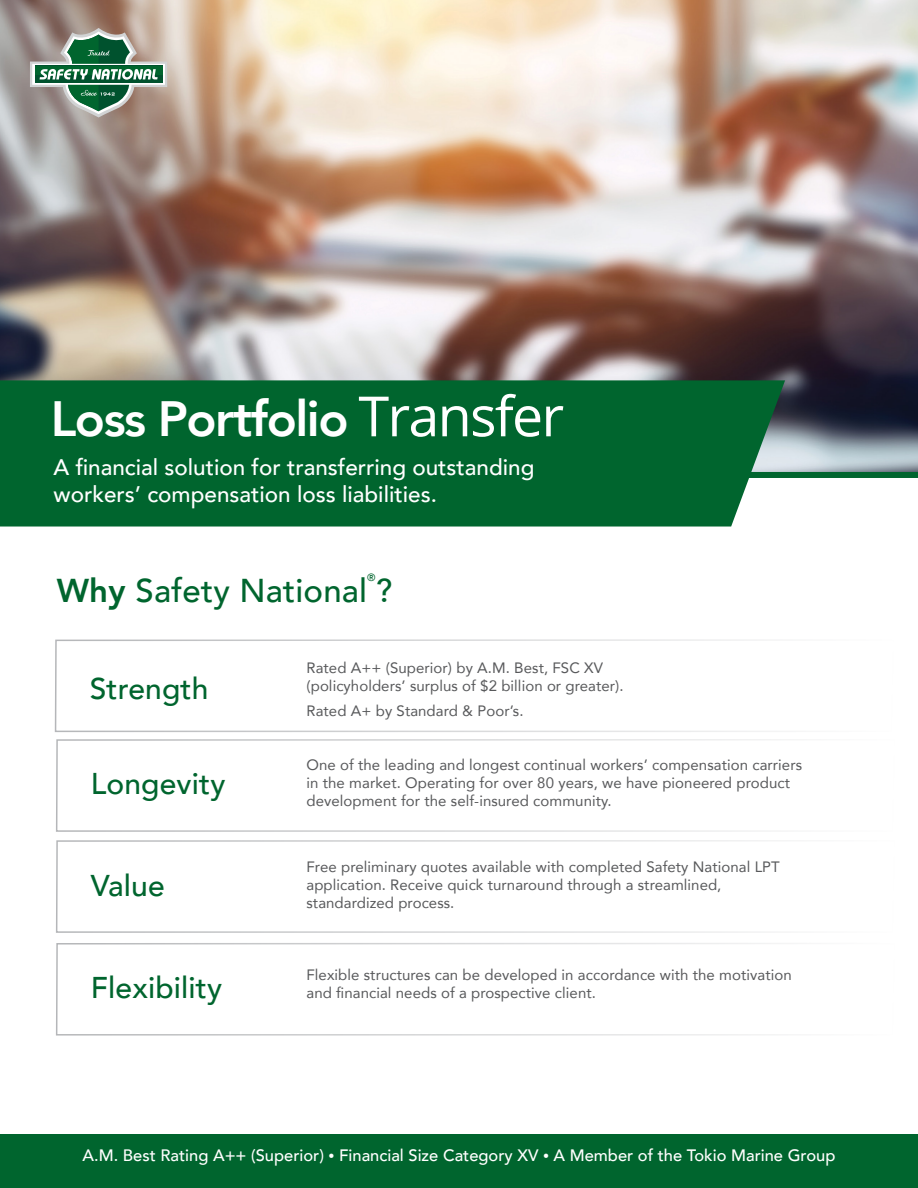
<style>
.page{position:relative;width:918px;height:1188px;background:#fff}
.page>*{position:absolute;margin:0;border:0;box-sizing:border-box;transform-origin:0 0}
.t1{font:800 49.5px "Avenir";letter-spacing:-.03em;color:#fff}
.t2{font:500 33px "Avenir";letter-spacing:.005em;color:#00652e}
.t3{font:500 30px "Avenir";letter-spacing:.005em;color:#00652e}
.t4{font:500 22.5px/27px "Avenir";color:#fff}
.t5{font:500 16.5px "Avenir";color:#fff}
.t6{font:15px/18px "Avenir";letter-spacing:.005em;color:#58595b}
.t7{font:500 10.5px "Avenir";color:#00652e}
.s1{font-family:"Open Sans";font-weight:400;font-size:55.5px}
.s2{font-weight:800}
.s3{font-size:12px}
</style>
<div class="page">
<img style="left:0;top:0;width:918px;height:472px">
<div style="left:0;top:1134px;width:918px;height:54px;background:#00652e"></div>
<div style="left:21px;top:472px;width:897px;height:6px;background:#00652e"></div>
<div style="left:0;top:380px;width:785px;height:147px;background:#00652e"></div>
<svg style="left:54px;top:639px;width:729px;height:93px"></svg>
<svg style="left:56px;top:739px;width:728px;height:93px"></svg>
<svg style="left:56px;top:840px;width:725px;height:93px"></svg>
<svg style="left:56px;top:943px;width:728px;height:93px"></svg>
<svg style="left:30px;top:28px;width:137px;height:89px;background:#7f9583"></svg>
<h1 class="t1" style="left:51px;top:381px;width:515px">Loss Portfolio <span class="s1">Transfer</span></h1>
<h3 class="t4" style="left:54px;top:453px;width:482px">A financial solution for transferring outstanding workers’ compensation loss liabilities.</h3>
<p class="t7" style="left:367px;top:568px;width:10px">®</p>
<h2 class="t2" style="left:57px;top:562px;width:337px"><span class="s2">Why</span> Safety National ?</h2>
<h3 class="t3" style="left:90px;top:663px;width:120px">Strength</h3>
<h3 class="t3" style="left:91px;top:757px;width:136px">Longevity</h3>
<h3 class="t3" style="left:91px;top:860px;width:75px">Value</h3>
<h3 class="t3" style="left:91px;top:962px;width:133px">Flexibility</h3>
<p class="t6" style="left:307px;top:658px;width:319px">Rated A++ (Superior) by A.M. Best, FSC XV (policyholders’ surplus of $2 billion or greater).</p>
<p class="t6" style="left:307px;top:701px;width:219px">Rated A+ by Standard &amp; Poor’s.</p>
<p class="t6" style="left:307px;top:755px;width:497px">One of the leading and longest continual workers’ compensation carriers in the market. Operating for over 80 years, we have pioneered product development for the self-insured community.</p>
<p class="t6" style="left:307px;top:857px;width:475px">Free preliminary quotes available with completed Safety National LPT application. Receive quick turnaround through a streamlined, standardized process.</p>
<p class="t6" style="left:307px;top:965px;width:487px">Flexible structures can be developed in accordance with the motivation and financial needs of a prospective client.</p>
<p class="t5" style="left:83px;top:1141px;width:754px">A.M. Best Rating A++ (Superior) <span class="s3">•</span> Financial Size Category XV <span class="s3">•</span> A Member of the Tokio Marine Group</p>
</div>
